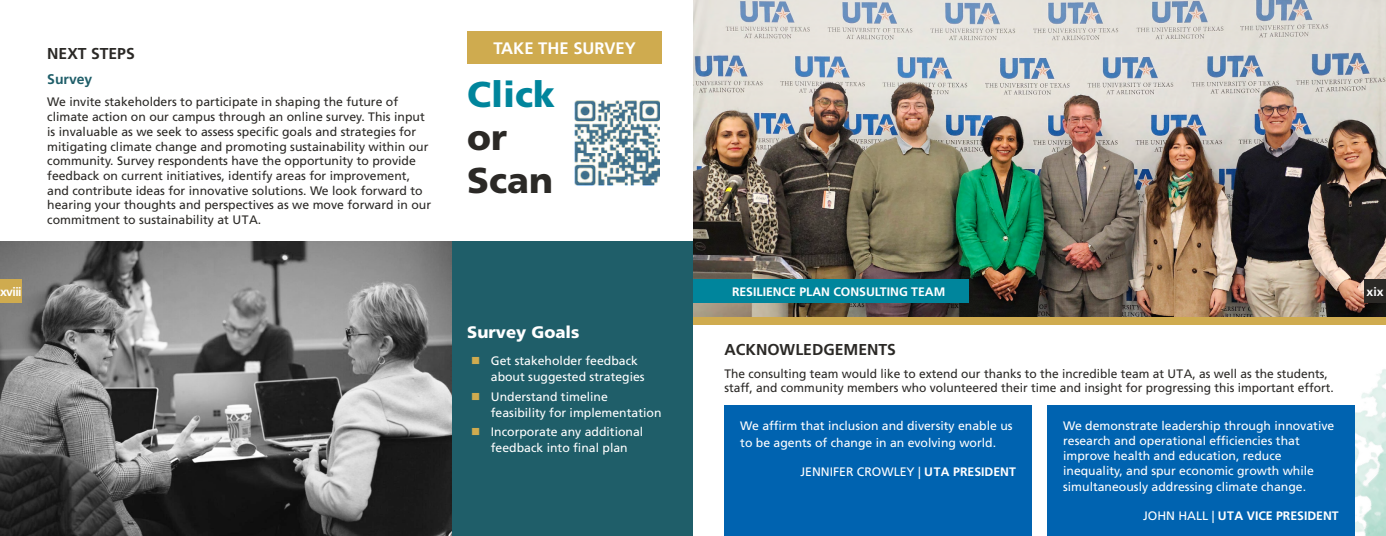
<style>
.page{position:relative;width:1386px;height:536px;background:#fff}
.page>*{position:absolute;margin:0;border:0;box-sizing:border-box;transform-origin:0 0}
.t1{font:900 35.88px/43.1px "Frutiger LT Std";color:#2b2926}
.info_blurb{font:700 16.62px "Frutiger LT Std";color:#fff}
.info_blurb-2{font:900 16.62px "Frutiger LT Std";color:#fff}
.t2{font:700 15.75px "Frutiger LT Std";color:#2b2926}
.t3{font:700 14px "Frutiger LT Std";color:#1f5e69}
.t4{font:12.25px/14.7px "Frutiger LT Std";color:#2b2926}
.t5{font:12.25px/15.8px "Frutiger LT Std";color:#fff}
.t6{font:700 12.25px "Frutiger LT Std";color:#fff}
.s1{color:#00859c}
.s2{font-weight:700}
.s3{font-weight:400}
</style>
<div class="page">
<div style="left:452px;top:241px;width:241px;height:295px;background:#1f5e69"></div>
<img style="left:0;top:241px;width:452px;height:295px">
<div style="left:0;top:279px;width:22px;height:24px;background:#cfab4f"></div>
<svg style="left:575px;top:100px;width:85px;height:85px"></svg>
<img style="left:693px;top:0;width:693px;height:317px">
<div style="left:693px;top:317px;width:693px;height:8px;background:#cfab4f"></div>
<div style="left:693px;top:279px;width:276px;height:24px;background:#00859c"></div>
<img style="left:1354px;top:369px;width:32px;height:167px">
<div style="left:467px;top:31px;width:195px;height:32px;background:#cfab4f"></div>
<div style="left:724px;top:405px;width:308px;height:131px;background:#0063b0"></div>
<div style="left:1047px;top:405px;width:307px;height:131px;background:#0063b0"></div>
<p class="t6" style="left:0;top:284px;width:23px">xviii</p>
<h1 class="t2" style="left:47px;top:44px;width:89px">NEXT STEPS</h1>
<h2 class="t3" style="left:47px;top:71px;width:47px">Survey</h2>
<p class="t4" style="left:47px;top:95px;width:385px">We invite stakeholders to participate in shaping the future of climate action on our campus through an online survey. This input is invaluable as we seek to assess specific goals and strategies for mitigating climate change and promoting sustainability within our community. Survey respondents have the opportunity to provide feedback on current initiatives, identify areas for improvement, and contribute ideas for innovative solutions. We look forward to hearing your thoughts and perspectives as we move forward in our commitment to sustainability at UTA.</p>
<p class="info_blurb" style="left:493px;top:38px;width:144px">TAKE THE SURVEY</p>
<p class="t1" style="left:467px;top:73px;width:89px"><span class="s1">Click </span>or<br>Scan</p>
<p class="info_blurb-2" style="left:467px;top:322px;width:114px">Survey Goals</p>
<p class="t5" style="left:491px;top:353px;width:155px">Get stakeholder feedback about suggested strategies</p>
<p class="t5" style="left:491px;top:388px;width:172px">Understand timeline feasibility for implementation</p>
<p class="t5" style="left:491px;top:424px;width:154px">Incorporate any additional feedback into final plan</p>
<p class="t6" style="left:732px;top:284px;width:215px">RESILIENCE PLAN CONSULTING TEAM</p>
<h1 class="t2" style="left:724px;top:340px;width:173px">ACKNOWLEDGEMENTS</h1>
<p class="t4" style="left:724px;top:366px;width:611px">The consulting team would like to extend our thanks to the incredible team at UTA, as well as the students, staff, and community members who volunteered their time and insight for progressing this important effort.</p>
<p class="t5" style="left:740px;top:417px;width:274px;line-height:16.8px">We affirm that inclusion and diversity enable us to be agents of change in an evolving world.</p>
<p class="t5" style="left:800px;top:463px;width:217px">JENNIFER CROWLEY | <span class="s2">UTA PRESIDENT</span></p>
<p class="t5" style="left:1063px;top:418px;width:273px;line-height:14.7px">We demonstrate leadership through innovative research and operational efficiencies that improve health and education, reduce inequality, and spur economic growth while</p>
<p class="t5" style="left:1063px;top:479px;width:245px">simultaneously addressing climate change.</p>
<p class="t6" style="left:1143px;top:508px;width:197px"><span class="s3">JOHN HALL |</span> UTA VICE PRESIDENT</p>
<p class="t6" style="left:1367px;top:284px;width:19px">xix</p>
</div>
